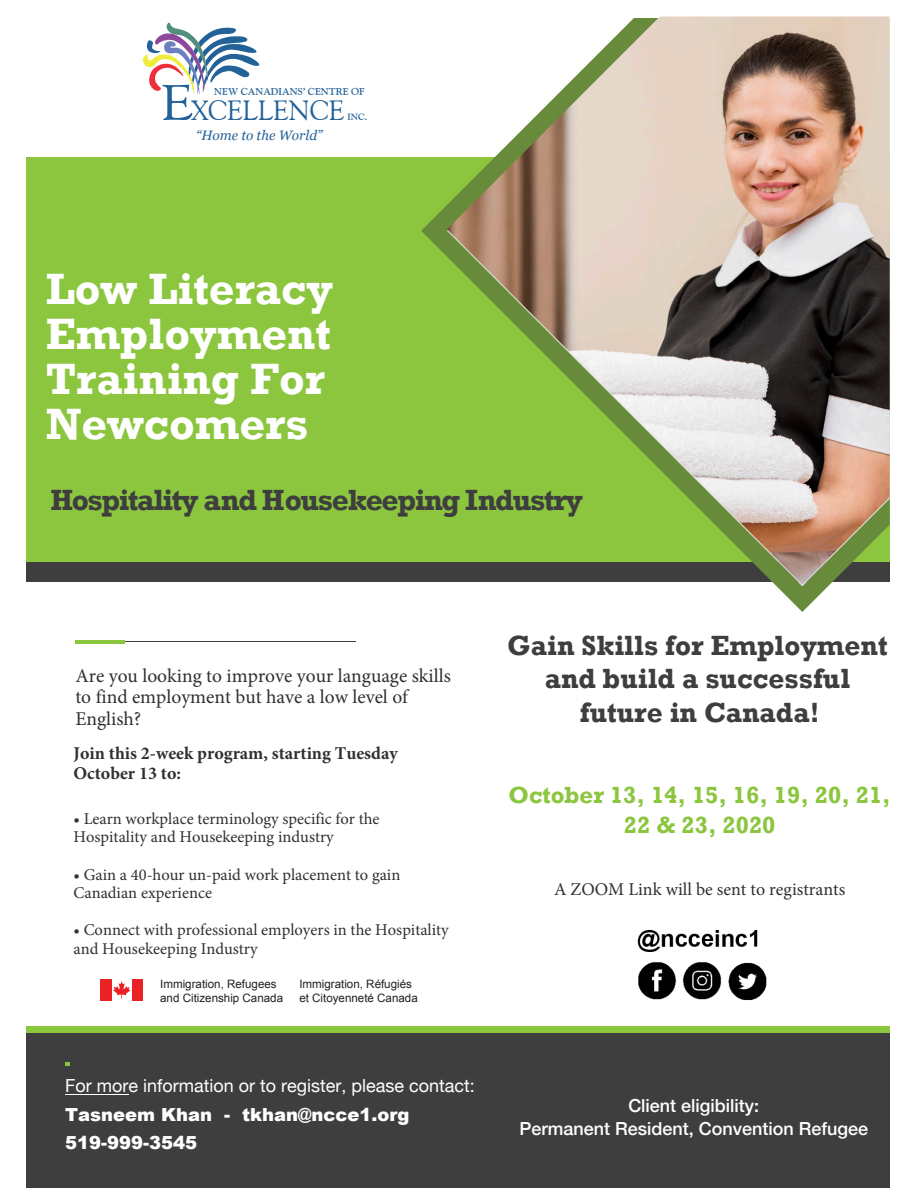
<style>
.page{position:relative;width:918px;height:1188px;background:#fff}
.page>*{position:absolute;margin:0;border:0;box-sizing:border-box;transform-origin:0 0}
.t1{font:700 45px/45px "Rockwell";color:#fff}
.t2{font:700 30px "Rockwell";letter-spacing:-.045em;color:#3e3e3f}
.t3{font:700 28.5px/33.6px "Rockwell";color:#3e3e3f;text-align:center}
.t4{font:27.75px "Goudy Old Style BT";color:#236298}
.t5{font:700 24px/30.3px "Rockwell";color:#8bc63e;text-align:center}
.t6{font:19.5px/21.8px "Minion Pro";color:#312f30}
.t7{font:500 18px/23.2px "Helvetica Neue";color:#fff;text-align:center}
.t8{font:700 18px/20.1px "Minion Pro";color:#312f30}
.t9{font:18px "Helvetica Neue";color:#fff}
.t10{font:900 18px/28px "Arial";color:#fff}
.t11{font:18px "Minion Pro";color:#312f30}
.t12{font:16.5px/18.6px "Minion Pro";color:#312f30}
.t13{font:italic 13.65px "Georgia";color:#236298}
.t14{font:11.55px/14px "Arial";color:#231f20}
.t15{font:700 9.9px "Goudy Old Style BT";color:#236298}
.t16{font:700 9.15px "Goudy Old Style BT";color:#236298}
.s1{font-size:49.95px}
</style>
<div class="page">
<div style="left:26px;top:1032px;width:864px;height:156px;background:#3e3e3f"></div>
<div style="left:26px;top:559px;width:864px;height:23px;background:#3e3e3f"></div>
<div style="left:26px;top:157px;width:864px;height:405px;background:#8bc63e"></div>
<svg style="left:65px;top:1062px;width:5px;height:3px"></svg>
<div style="left:26px;top:1026px;width:864px;height:6px;background:#8bc63e"></div>
<hr style="left:75px;top:642px;width:281px;height:1px;background:#3e3e3f">
<hr style="left:75px;top:640px;width:50px;height:4px;background:#8bc63e">
<svg style="left:421px;top:205px;width:407px;height:407px"></svg>
<svg style="left:113px;top:981px;width:18px;height:18px"></svg>
<div style="left:100px;top:979px;width:11px;height:21px;background:#eb2225"></div>
<div style="left:132px;top:979px;width:11px;height:21px;background:#eb2225"></div>
<svg style="left:142px;top:23px;width:118px;height:71px"></svg>
<img style="left:447px;top:16px;width:443px;height:569px">
<hr style="left:65px;top:1094px;width:64px;height:1px;background:#fff">
<img style="left:637px;top:930px;width:130px;height:70px">
<h3 class="t4" style="left:161px;top:93px;width:185px"><span class="s1">E</span>XCELLENCE</h3>
<p class="t15" style="left:214px;top:85px;width:152px">NEW CANADIANS’ CENTRE OF</p>
<p class="t16" style="left:348px;top:111px;width:21px">INC.</p>
<p class="t13" style="left:196px;top:126px;width:128px">“Home to the World”</p>
<h1 class="t1" style="left:46px;top:267px;width:289px">Low Literacy<br>Employment<br>Training For<br>Newcomers</h1>
<h2 class="t2" style="left:50px;top:482px;width:534px">Hospitality and Housekeeping Industry</h2>
<p class="t6" style="left:75px;top:665px;width:377px">Are you looking to improve your language skills to find employment but have a low level of<br>English?</p>
<p class="t8" style="left:73px;top:743px;width:326px">Join this 2-week program, starting Tuesday<br>October 13 to:</p>
<p class="t12" style="left:73px;top:809px;width:308px">• Learn workplace terminology specific for the<br>Hospitality and Housekeeping industry</p>
<p class="t12" style="left:73px;top:865px;width:328px">• Gain a 40-hour un-paid work placement to gain<br>Canadian experience</p>
<p class="t12" style="left:73px;top:921px;width:377px">• Connect with professional employers in the Hospitality and Housekeeping Industry</p>
<p class="t14" style="left:160px;top:977px;width:124px">Immigration, Refugees and Citizenship Canada</p>
<p class="t14" style="left:299px;top:977px;width:120px">Immigration, Réfugiés et Citoyenneté Canada</p>
<p class="t9" style="left:65px;top:1072px;width:411px">For more information or to register, please contact:</p>
<p class="t10" style="left:65px;top:1100px;width:346px">Tasneem Khan - tkhan@ncce1.org<br>519-999-3545</p>
<h3 class="t3" style="left:507px;top:628px;width:382px">Gain Skills for Employment and build a successful future in Canada!</h3>
<h3 class="t5" style="left:509px;top:780px;width:384px">October 13, 14, 15, 16, 19, 20, 21,<br>22 &amp; 23, 2020</h3>
<p class="t11" style="left:554px;top:877px;width:293px">A ZOOM Link will be sent to registrants</p>
<p class="t7" style="left:520px;top:1093px;width:350px">Client eligibility:<br>Permanent Resident, Convention Refugee</p>
</div>
